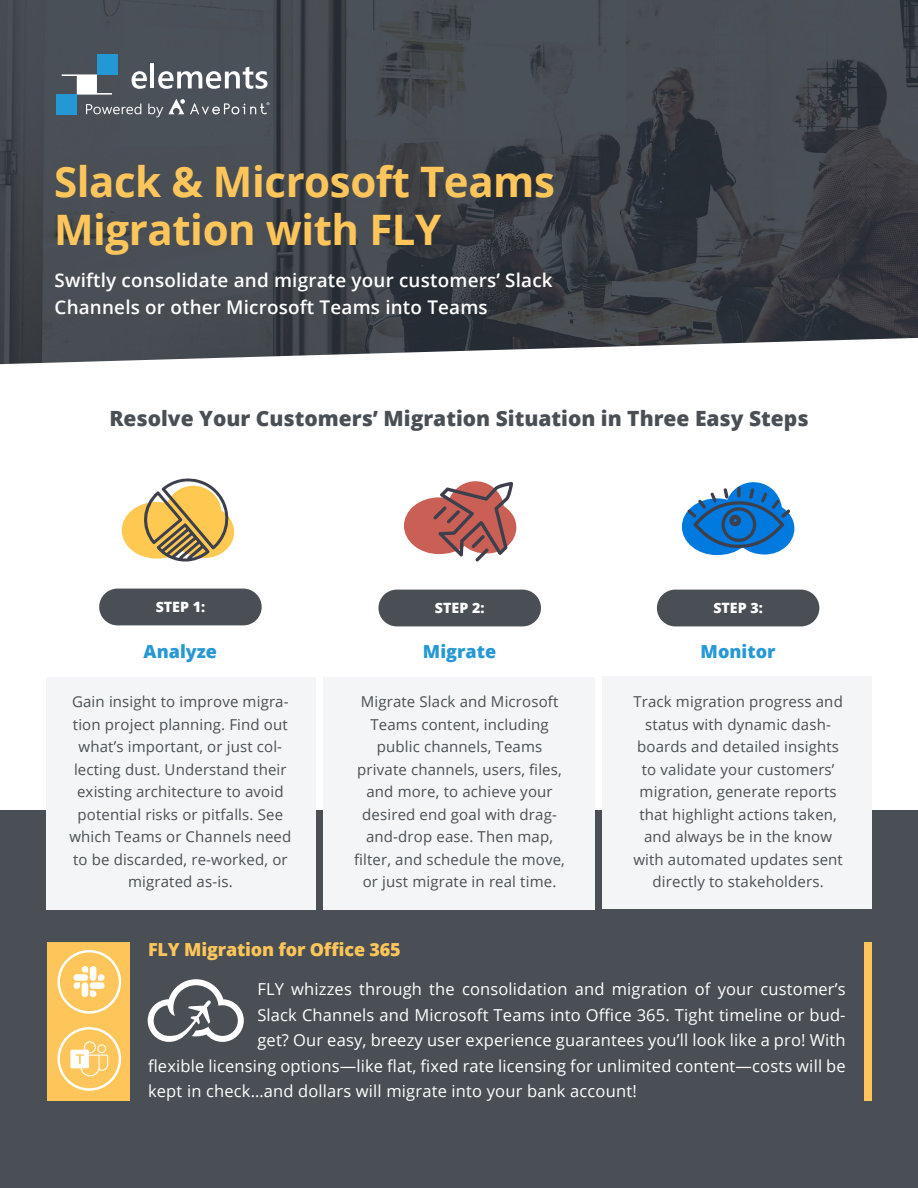
<style>
.page{position:relative;width:918px;height:1188px;background:#fff}
.page>*{position:absolute;margin:0;border:0;box-sizing:border-box;transform-origin:0 0}
.t1{font:700 42px/48px "Open Sans";letter-spacing:-.01em;color:#fec65a}
.t2{font:800 21px "Open Sans";color:#494f54}
.t3{font:600 18.9px/27.6px "Open Sans";letter-spacing:.01em;color:#fff}
.t4{font:800 18px "Open Sans";letter-spacing:-.01em;color:#fec65a}
.t5{font:800 18px "Open Sans";color:#2698d4}
.t6{font:16.5px "Open Sans";letter-spacing:.01em;color:#fff}
.t7{font:15px/22.5px "Open Sans";letter-spacing:.01em;color:#494f54;text-align:center}
.t8{font:800 14.25px "Open Sans";color:#fff}
</style>
<div class="page">
<img style="left:0;top:0;width:918px;height:364px">
<div style="left:0;top:810px;width:918px;height:378px;background:#494f54"></div>
<div style="left:97px;top:54px;width:20px;height:20px;background:#2398d5"></div>
<div style="left:57px;top:95px;width:20px;height:20px;background:#2398d5"></div>
<svg style="left:62px;top:74px;width:50px;height:21px"></svg>
<svg style="left:132px;top:71px;width:15px;height:18px"></svg>
<hr style="left:151px;top:64px;width:3px;height:24px;background:#fff">
<svg style="left:158px;top:67px;width:110px;height:22px"></svg>
<svg style="left:86px;top:104px;width:55px;height:10px"></svg>
<svg style="left:148px;top:99px;width:121px;height:18px"></svg>
<div style="left:602px;top:676px;width:270px;height:233px;background:#f4f5f6"></div>
<div style="left:323px;top:677px;width:272px;height:233px;background:#f4f5f6"></div>
<div style="left:46px;top:677px;width:270px;height:233px;background:#f4f5f6"></div>
<svg style="left:122px;top:478px;width:112px;height:84px"></svg>
<svg style="left:404px;top:481px;width:112px;height:80px"></svg>
<svg style="left:682px;top:482px;width:112px;height:73px"></svg>
<div style="left:99px;top:589px;width:163px;height:36px;background:#494f54;border-radius:18px"></div>
<div style="left:657px;top:590px;width:162px;height:36px;background:#494f54;border-radius:18px"></div>
<div style="left:378px;top:590px;width:163px;height:36px;background:#494f54;border-radius:18px"></div>
<div style="left:48px;top:942px;width:82px;height:158px;background:#fec65a"></div>
<div style="left:864px;top:943px;width:8px;height:158px;background:#fec65a"></div>
<svg style="left:148px;top:979px;width:96px;height:63px"></svg>
<svg style="left:70px;top:1041px;width:38px;height:35px"></svg>
<div style="left:57px;top:1027px;width:64px;height:64px;border:2px solid #fff;border-radius:50%"></div>
<div style="left:57px;top:950px;width:64px;height:64px;border:2px solid #fff;border-radius:50%"></div>
<svg style="left:74px;top:982px;width:6px;height:7px"></svg>
<div style="left:82px;top:982px;width:6px;height:15px;background:#fff;border-radius:3px"></div>
<svg style="left:82px;top:966px;width:6px;height:7px"></svg>
<div style="left:74px;top:974px;width:14px;height:7px;background:#fff;border-radius:3px"></div>
<svg style="left:98px;top:974px;width:7px;height:7px"></svg>
<div style="left:90px;top:966px;width:6px;height:15px;background:#fff;border-radius:3px"></div>
<svg style="left:90px;top:991px;width:6px;height:6px"></svg>
<div style="left:90px;top:982px;width:15px;height:7px;background:#fff;border-radius:3px"></div>
<p class="t1" style="left:54px;top:157px;width:503px">Slack &amp; Microsoft Teams<br>Migration with FLY</p>
<p class="t3" style="left:55px;top:266px;width:500px">Swiftly consolidate and migrate your customers’ Slack<br>Channels or other Microsoft Teams into Teams</p>
<p class="t2" style="left:109px;top:403px;width:701px">Resolve Your Customers’ Migration Situation in Three Easy Steps</p>
<p class="t8" style="left:156px;top:596px;width:51px">STEP 1:</p>
<p class="t8" style="left:435px;top:597px;width:51px">STEP 2:</p>
<p class="t8" style="left:713px;top:597px;width:51px">STEP 3:</p>
<p class="t5" style="left:144px;top:638px;width:75px">Analyze</p>
<p class="t7" style="left:69px;top:690px;width:224px">Gain insight to improve migra&shy;tion project planning. Find out what’s important, or just col&shy;lecting dust. Understand their existing architecture to avoid potential risks or pitfalls. See which Teams or Channels need to be discarded, re-worked, or migrated as-is.</p>
<p class="t5" style="left:423px;top:637px;width:75px">Migrate</p>
<p class="t7" style="left:354px;top:690px;width:212px">Migrate Slack and Microsoft<br>Teams content, including public channels, Teams private channels, users, files, and more, to achieve your desired end goal with drag&shy;and-drop ease. Then map, filter, and schedule the move, or just migrate in real time.</p>
<p class="t5" style="left:701px;top:638px;width:76px">Monitor</p>
<p class="t7" style="left:633px;top:690px;width:211px">Track migration progress and</p>
<p class="t7" style="left:633px;top:713px;width:211px">status with dynamic dash&shy;boards and detailed insights to validate your customers’ migration, generate reports that highlight actions taken, and always be in the know with automated updates sent directly to stakeholders.</p>
<p class="t4" style="left:148px;top:936px;width:254px">FLY Migration for Office 365</p>
<p class="t6" style="left:257px;top:978px;width:590px">FLY whizzes through the consolidation and migration of your customer’s</p>
<p class="t6" style="left:257px;top:1003px;width:590px">Slack Channels and Microsoft Teams into Office 365. Tight timeline or bud-</p>
<p class="t6" style="left:257px;top:1029px;width:590px">get? Our easy, breezy user experience guarantees you’ll look like a pro! With</p>
<p class="t6" style="left:148px;top:1054px;width:699px">flexible licensing options—like flat, fixed rate licensing for unlimited content—costs will be</p>
<p class="t6" style="left:148px;top:1080px;width:490px">kept in check…and dollars will migrate into your bank account!</p>
</div>
